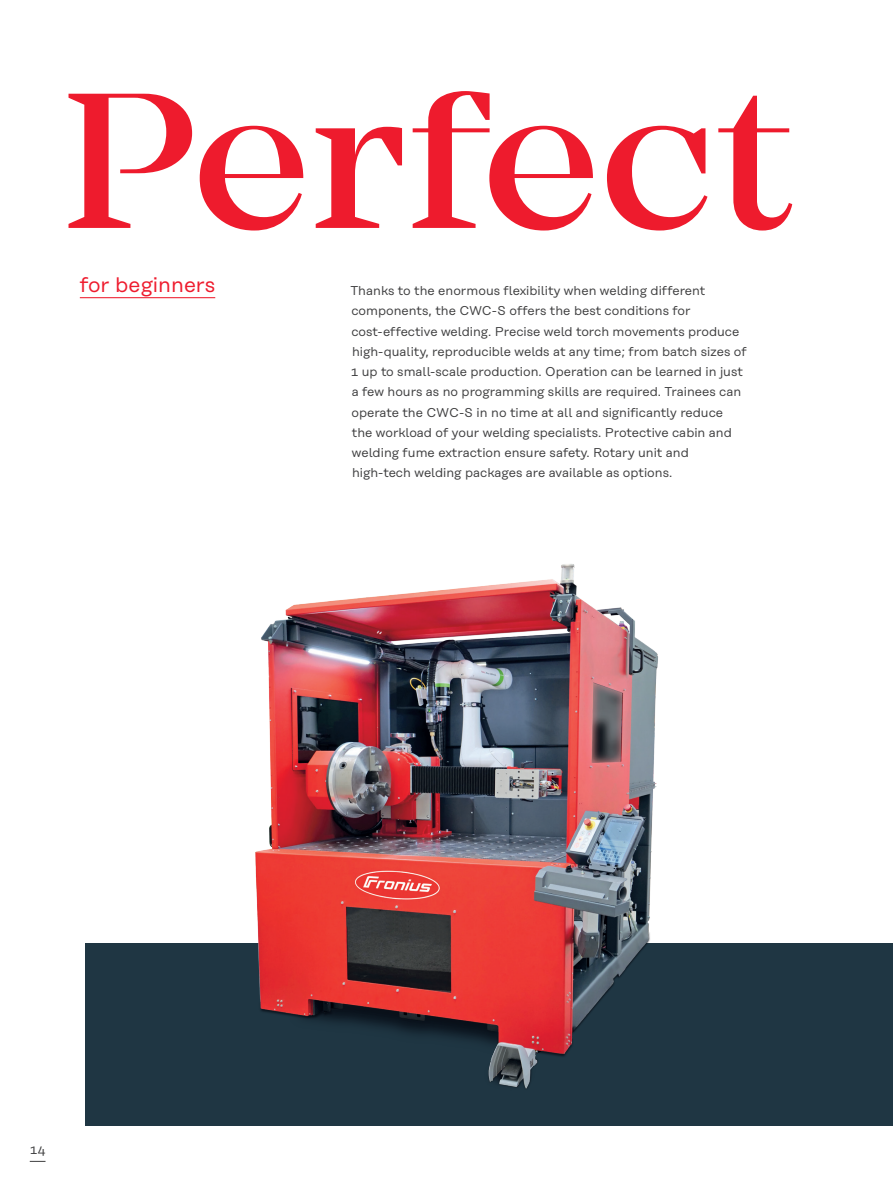
<style>
.page{position:relative;width:893px;height:1191px;background:#fff}
.page>*{position:absolute;margin:0;border:0;box-sizing:border-box;transform-origin:0 0}
.t1{font:500 200.25px "Mirador";color:#ee1b2d}
.t2{font:21px "Rational Text";color:#ee1b2d}
.t3{font:12.75px/20.2px "Rational Text";color:#3e3e3f}
</style>
<div class="page">
<div style="left:85px;top:943px;width:808px;height:182px;background:#1f3643"></div>
<img style="left:255px;top:564px;width:403px;height:525px">
<svg style="left:30px;top:1161px;width:16px;height:1px"></svg>
<hr style="left:80px;top:297px;width:135px;height:1px;background:#ee1b2d">
<h1 class="t1" style="left:63px;top:44px;width:733px">Perfect</h1>
<h2 class="t2" style="left:80px;top:272px;width:137px">for beginners</h2>
<p class="t3" style="left:350px;top:280px;width:398px">Thanks to the enormous flexibility when welding different components, the CWC-S offers the best conditions for cost-effective welding. Precise weld torch movements produce high-quality, reproducible welds at any time; from batch sizes of 1 up to small-scale production. Operation can be learned in just a few hours as no programming skills are required. Trainees can operate the CWC-S in no time at all and significantly reduce<br>the workload of your welding specialists. Protective cabin and welding fume extraction ensure safety. Rotary unit and high-tech welding packages are available as options.</p>
<p class="t3" style="left:30px;top:1139px;width:17px">14</p>
</div>
